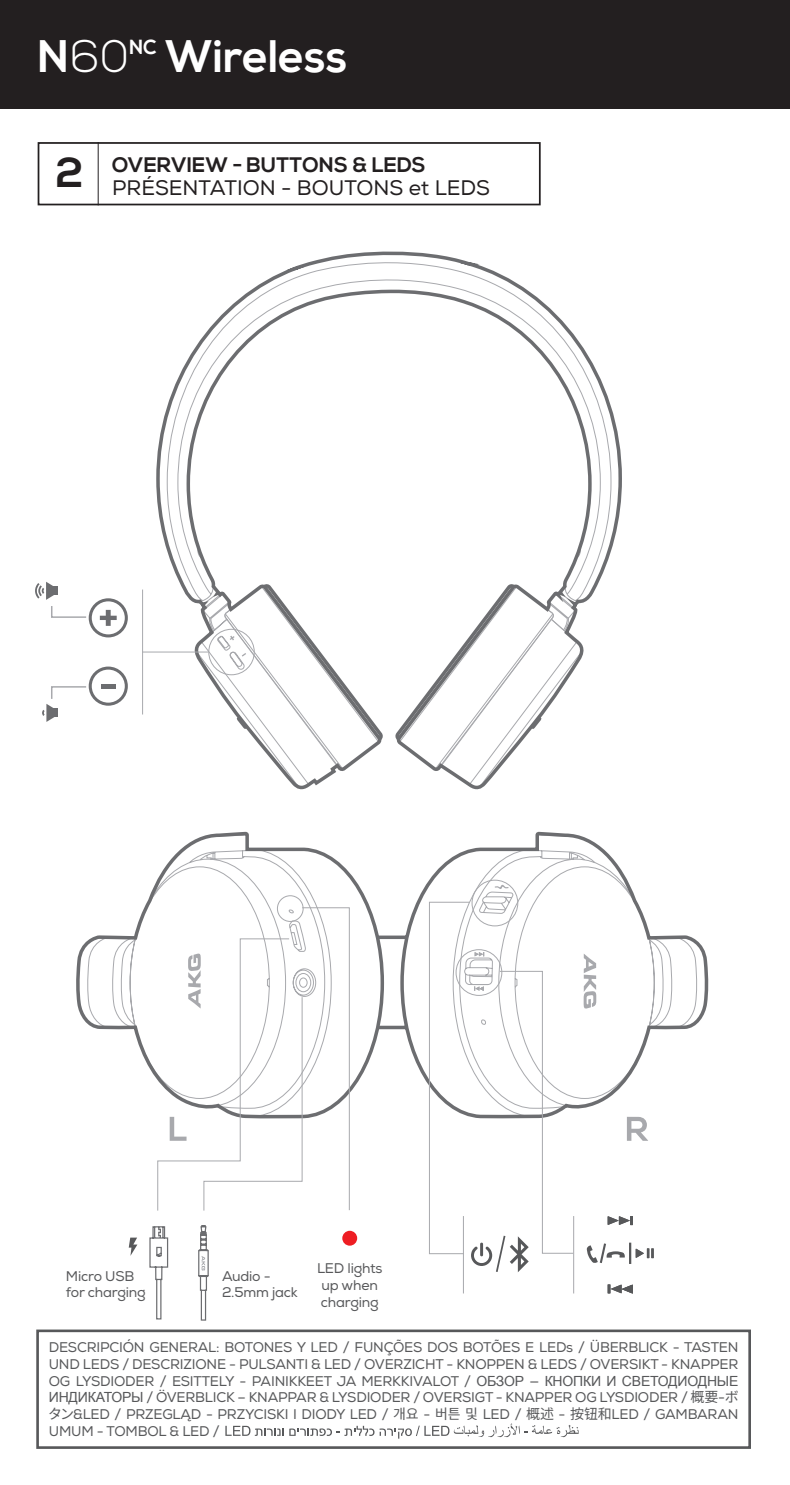
<style>
.page{position:relative;width:790px;height:1485px;background:#fff}
.page>*{position:absolute;margin:0;border:0;box-sizing:border-box;transform-origin:0 0}
.t1{font:700 45.5px "Nexa";color:#fff}
.t2{font:300 45.5px "Nexa";color:#fff}
.t3{font:700 42px "Nexa";color:#231f20}
.t4{font:21px "Nexa";color:#231f20}
.t5{font:700 21px "Nexa";color:#231f20}
.t6{font:700 20.3px "Nexa";color:#fff}
.t7{font:14px/16.8px "Nexa";letter-spacing:-.015em;color:#57585a}
.s1{font-weight:700}
.s2{font-family:"Arial"}
.s3{font-family:"Noto Sans CJ Kjp"}
</style>
<div class="page">
<svg style="left:76px;top:831px;width:298px;height:262px"></svg>
<svg style="left:374px;top:831px;width:335px;height:278px"></svg>
<div style="left:277px;top:895px;width:26px;height:26px;border:1px solid #a8a9ad;border-radius:50%"></div>
<svg style="left:583px;top:953px;width:13px;height:56px"></svg>
<div style="left:38px;top:142px;width:502px;height:63px;border:2px solid #231f20"></div>
<hr style="left:98px;top:142px;width:1px;height:63px;background:#231f20">
<div style="left:36px;top:1329px;width:715px;height:119px;border:3px solid #57585a"></div>
<svg style="left:627px;top:1116px;width:21px;height:24px"></svg>
<div style="left:0;top:0;width:790px;height:109px;background:#231f20"></div>
<hr style="left:101px;top:684px;width:15px;height:4px;background:#6c6d70">
<div style="left:89px;top:666px;width:39px;height:39px;border:3px solid #6c6d70;border-radius:50%"></div>
<svg style="left:100px;top:609px;width:17px;height:16px"></svg>
<div style="left:89px;top:598px;width:39px;height:39px;border:3px solid #6c6d70;border-radius:50%"></div>
<svg style="left:154px;top:251px;width:468px;height:539px"></svg>
<svg style="left:192px;top:584px;width:194px;height:205px"></svg>
<div style="left:208px;top:628px;width:47px;height:47px;border:1px solid #a8a9ad;border-radius:50%"></div>
<hr style="left:142px;top:651px;width:66px;height:1px;background:#a8a9ad">
<hr style="left:142px;top:589px;width:1px;height:125px;background:#a8a9ad">
<hr style="left:573px;top:1215px;width:1px;height:78px;background:#a8a9ad">
<hr style="left:463px;top:1215px;width:1px;height:78px;background:#a8a9ad">
<svg style="left:42px;top:686px;width:45px;height:35px"></svg>
<svg style="left:35px;top:582px;width:52px;height:36px"></svg>
<div style="left:342px;top:1230px;width:15px;height:15px;background:#ee1d23;border-radius:50%"></div>
<svg style="left:607px;top:1216px;width:26px;height:8px"></svg>
<svg style="left:607px;top:1284px;width:26px;height:9px"></svg>
<svg style="left:157px;top:906px;width:193px;height:305px"></svg>
<svg style="left:129px;top:1237px;width:8px;height:18px"></svg>
<svg style="left:149px;top:1226px;width:20px;height:93px"></svg>
<svg style="left:198px;top:1225px;width:11px;height:95px"></svg>
<svg style="left:428px;top:879px;width:146px;height:394px"></svg>
<svg style="left:635px;top:1248px;width:18px;height:9px"></svg>
<svg style="left:586px;top:1243px;width:38px;height:19px"></svg>
<hr style="left:629px;top:1242px;width:2px;height:21px;background:#57585a">
<svg style="left:225px;top:1423px;width:353px;height:15px"></svg>
<p class="t2" style="left:38px;top:29px;width:93px"><span class="s1">N</span>60</p>
<p class="t6" style="left:129px;top:35px;width:29px">NC</p>
<p class="t1" style="left:165px;top:30px;width:184px">Wireless</p>
<p class="t3" style="left:56px;top:148px;width:29px">2</p>
<p class="t5" style="left:112px;top:152px;width:315px">OVERVIEW - BUTTONS &amp; LEDS</p>
<p class="t4" style="left:112px;top:175px;width:379px">PRÉSENTATION - BOUTONS et LEDS</p>
<p class="t7" style="left:66px;top:1267px;width:81px">Micro USB for charging</p>
<p class="t7" style="left:222px;top:1267px;width:77px">Audio -<br>2.5mm jack</p>
<p class="t7" style="left:317px;top:1260px;width:67px">LED lights up when charging</p>
<p class="t7" style="left:48px;top:1338px;width:692px;text-align:justify">DESCRIPCIÓN GENERAL: BOTONES Y LED / FUNÇÕES DOS BOTÕES E LEDs / ÜBERBLICK - TASTEN UND LEDS / DESCRIZIONE - PULSANTI &amp; LED / OVERZICHT - KNOPPEN &amp; LEDS / OVERSIKT - KNAPPER OG LYSDIODER / ESITTELY - PAINIKKEET JA MERKKIVALOT / <span class="s2">ОБЗОР</span> — <span class="s2">КНОПКИ И СВЕТОДИОДНЫЕ ИНДИКАТОРЫ</span> / ÖVERBLICK – KNAPPAR &amp; LYSDIODER / OVERSIGT - KNAPPER OG LYSDIODER / <span class="s3">概要</span>-<span class="s3">ボタン</span>&amp;LED / PRZEGLĄD - PRZYCISKI I DIODY LED / <span class="s3">개요</span> - <span class="s3">버튼 및</span> LED / <span class="s3">概述</span> - <span class="s3">按钮和</span>LED / GAMBARAN UMUM - TOMBOL &amp; LED /</p>
</div>
